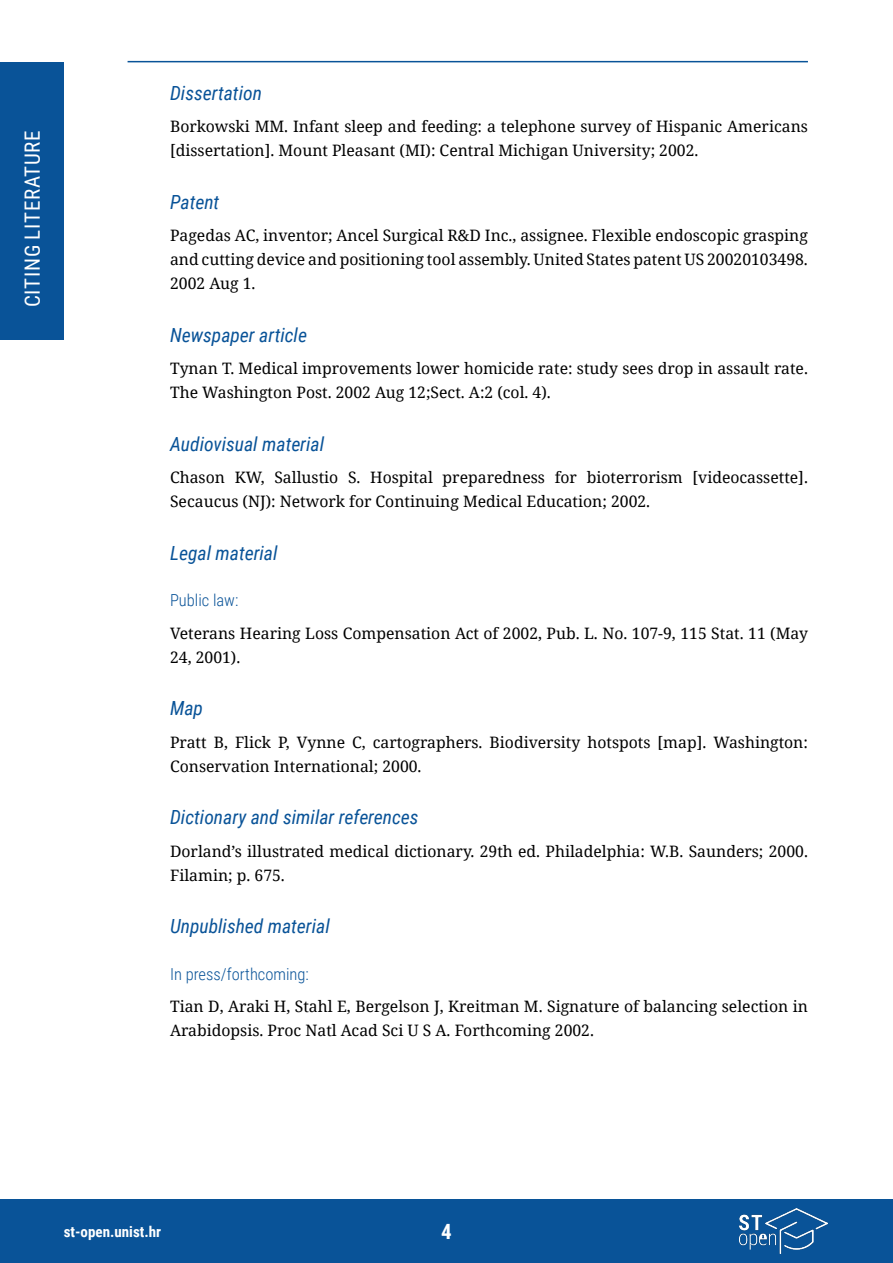
<style>
.page{position:relative;width:893px;height:1263px;background:#fff}
.page>*{position:absolute;margin:0;border:0;box-sizing:border-box;transform-origin:0 0}
.t1{font:21px "Roboto Condensed";letter-spacing:.035em;color:#fff}
.t2{font:700 21px "Roboto Condensed";color:#fff}
.t3{font:italic 19.5px "Roboto Condensed";color:#095398}
.t4{font:300 16.5px "Roboto Condensed";color:#095398}
.t5{font:15.75px/24px "Noto Serif";color:#000}
.t6{font:700 15px "Roboto Condensed";color:#fff}
</style>
<div class="page">
<div style="left:0;top:62px;width:64px;height:278px;background:#095398"></div>
<div style="left:0;top:1199px;width:893px;height:64px;background:#095398"></div>
<hr style="left:128px;top:61px;width:680px;height:1px;background:#095398">
<img style="left:740px;top:1209px;width:87px;height:44px">
<h1 class="t1" style="left:18px;top:307px;width:178px;rotate:-90deg">CITING LITERATURE</h1>
<p class="t3" style="left:170px;top:79px;width:93px">Dissertation</p>
<p class="t5" style="left:170px;top:114px;width:639px">Borkowski MM. Infant sleep and feeding: a telephone survey of Hispanic Americans [dissertation]. Mount Pleasant (MI): Central Michigan University; 2002.</p>
<p class="t3" style="left:170px;top:188px;width:51px">Patent</p>
<p class="t5" style="left:170px;top:223px;width:639px;text-align:justify">Pagedas AC, inventor; Ancel Surgical R&amp;D Inc., assignee. Flexible endoscopic grasping and cutting device and positioning tool assembly. United States patent US 20020103498.<br>2002 Aug 1.</p>
<p class="t3" style="left:170px;top:321px;width:138px">Newspaper article</p>
<p class="t5" style="left:170px;top:356px;width:639px">Tynan T. Medical improvements lower homicide rate: study sees drop in assault rate.<br>The Washington Post. 2002 Aug 12;Sect. A:2 (col. 4).</p>
<p class="t3" style="left:170px;top:430px;width:156px">Audiovisual material</p>
<p class="t5" style="left:170px;top:465px;width:639px">Chason KW, Sallustio S. Hospital preparedness for bioterrorism [videocassette].<br>Secaucus (NJ): Network for Continuing Medical Education; 2002.</p>
<p class="t3" style="left:170px;top:539px;width:109px">Legal material</p>
<p class="t4" style="left:170px;top:589px;width:70px">Public law:</p>
<p class="t5" style="left:170px;top:620px;width:639px">Veterans Hearing Loss Compensation Act of 2002, Pub. L. No. 107-9, 115 Stat. 11 (May<br>24, 2001).</p>
<p class="t3" style="left:170px;top:695px;width:34px">Map</p>
<p class="t5" style="left:170px;top:729px;width:639px">Pratt B, Flick P, Vynne C, cartographers. Biodiversity hotspots [map]. Washington:<br>Conservation International; 2000.</p>
<p class="t3" style="left:170px;top:804px;width:250px">Dictionary and similar references</p>
<p class="t5" style="left:170px;top:838px;width:639px">Dorland’s illustrated medical dictionary. 29th ed. Philadelphia: W.B. Saunders; 2000.<br>Filamin; p. 675.</p>
<p class="t3" style="left:170px;top:913px;width:161px">Unpublished material</p>
<p class="t4" style="left:170px;top:962px;width:140px">In press/forthcoming:</p>
<p class="t5" style="left:170px;top:994px;width:639px">Tian D, Araki H, Stahl E, Bergelson J, Kreitman M. Signature of balancing selection in<br>Arabidopsis. Proc Natl Acad Sci U S A. Forthcoming 2002.</p>
<p class="t6" style="left:64px;top:1221px;width:99px">st-open.unist.hr</p>
<h1 class="t2" style="left:441px;top:1217px;width:12px">4</h1>
</div>
